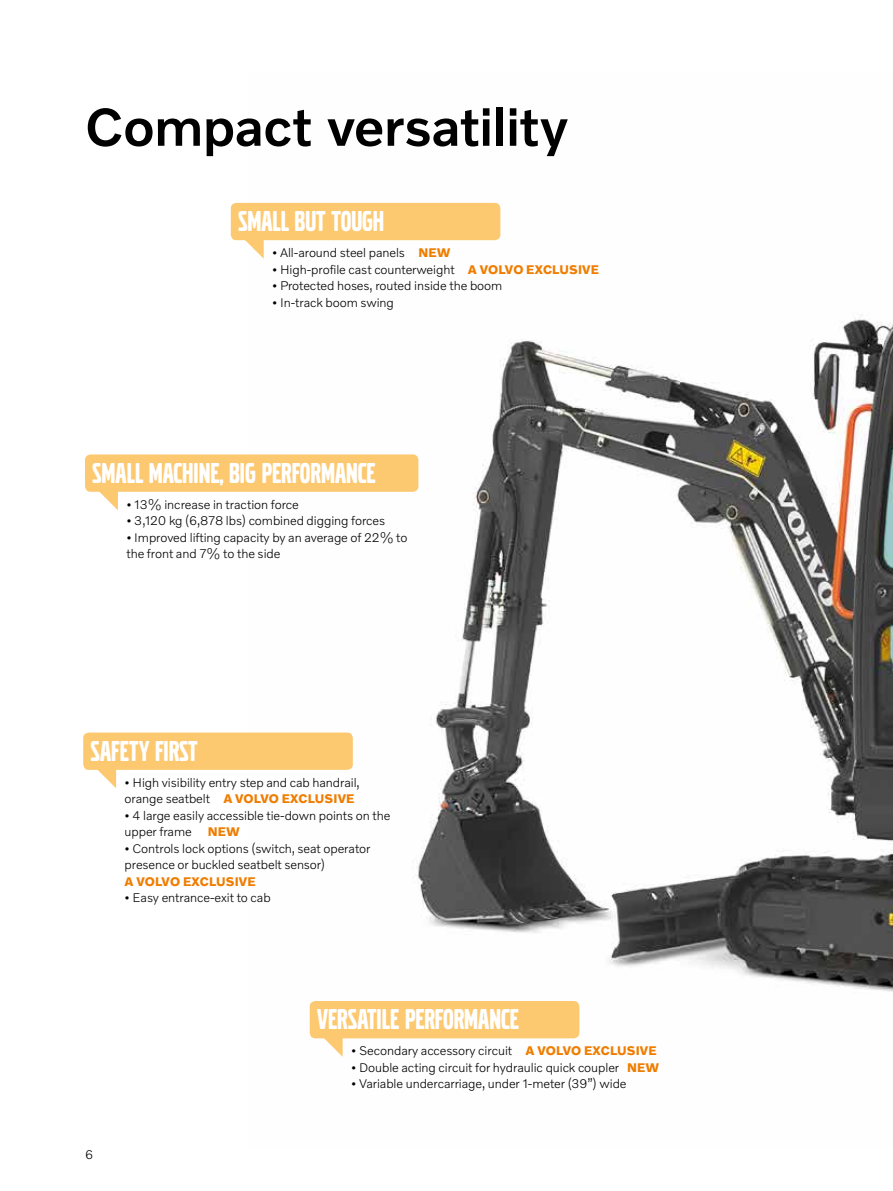
<style>
.page{position:relative;width:893px;height:1191px;background:#fff}
.page>*{position:absolute;margin:0;border:0;box-sizing:border-box;transform-origin:0 0}
.t1{font:500 54px "Volvo Novum";letter-spacing:-.01em;color:#000}
.t2{font:30px "Volvo Broad Pro";color:#fff}
.t3{font:300 12.75px/16.5px "Volvo Novum";letter-spacing:-.005em;color:#000}
.t4{font:700 12.75px "Volvo Novum";letter-spacing:.015em;color:#ef7d00}
.s1{font-weight:700;color:#ef7d00}
</style>
<div class="page">
<img style="left:249px;top:202px;width:644px;height:855px">
<div style="left:85px;top:454px;width:333px;height:38px;background:#fcc870;border-radius:6px"></div>
<svg style="left:98px;top:491px;width:20px;height:19px"></svg>
<div style="left:231px;top:203px;width:269px;height:37px;background:#fcc870;border-radius:6px"></div>
<svg style="left:244px;top:240px;width:20px;height:19px"></svg>
<div style="left:83px;top:732px;width:270px;height:38px;background:#fcc870;border-radius:6px"></div>
<svg style="left:96px;top:769px;width:20px;height:19px"></svg>
<div style="left:310px;top:1001px;width:269px;height:37px;background:#fcc870;border-radius:6px"></div>
<svg style="left:323px;top:1038px;width:20px;height:18px"></svg>
<h1 class="t1" style="left:85px;top:93px;width:484px">Compact versatility</h1>
<h2 class="t2" style="left:238px;top:207px;width:147px">SMALL BUT TOUGH</h2>
<p class="t3" style="left:272px;top:244px;width:180px">• All-around steel panels <span class="s1">NEW</span></p>
<p class="t3" style="left:272px;top:261px;width:328px">• High-profile cast counterweight <span class="s1">A VOLVO EXCLUSIVE</span></p>
<p class="t3" style="left:272px;top:277px;width:232px">• Protected hoses, routed inside the boom</p>
<p class="t3" style="left:272px;top:294px;width:123px">• In-track boom swing</p>
<h2 class="t2" style="left:93px;top:458px;width:285px">SMALL MACHINE, BIG PERFORMANCE</h2>
<p class="t3" style="left:126px;top:496px;width:174px">• 13% increase in traction force</p>
<p class="t3" style="left:126px;top:512px;width:260px">• 3,120 kg (6,878 lbs) combined digging forces</p>
<p class="t3" style="left:126px;top:529px;width:283px">• Improved lifting capacity by an average of 22% to the front and 7% to the side</p>
<h2 class="t2" style="left:91px;top:736px;width:108px">SAFETY FIRST</h2>
<p class="t3" style="left:125px;top:774px;width:237px">• High visibility entry step and cab handrail, orange seatbelt <span class="s1">A VOLVO EXCLUSIVE</span></p>
<p class="t3" style="left:125px;top:807px;width:267px">• 4 large easily accessible tie-down points on the upper frame</p>
<p class="t4" style="left:208px;top:824px;width:34px">NEW</p>
<p class="t3" style="left:125px;top:840px;width:247px">• Controls lock options (switch, seat operator presence or buckled seatbelt sensor)</p>
<p class="t4" style="left:125px;top:873px;width:133px">A VOLVO EXCLUSIVE</p>
<p class="t3" style="left:125px;top:889px;width:148px">• Easy entrance-exit to cab</p>
<h2 class="t2" style="left:317px;top:1005px;width:203px">VERSATILE PERFORMANCE</h2>
<p class="t3" style="left:85px;top:1146px;width:10px">6</p>
<p class="t3" style="left:351px;top:1042px;width:307px">• Secondary accessory circuit <span class="s1">A VOLVO EXCLUSIVE</span></p>
<p class="t3" style="left:351px;top:1058px;width:310px">• Double acting circuit for hydraulic quick coupler <span class="s1">NEW</span></p>
<p class="t3" style="left:351px;top:1075px;width:277px">• Variable undercarriage, under 1-meter (39”) wide</p>
</div>
